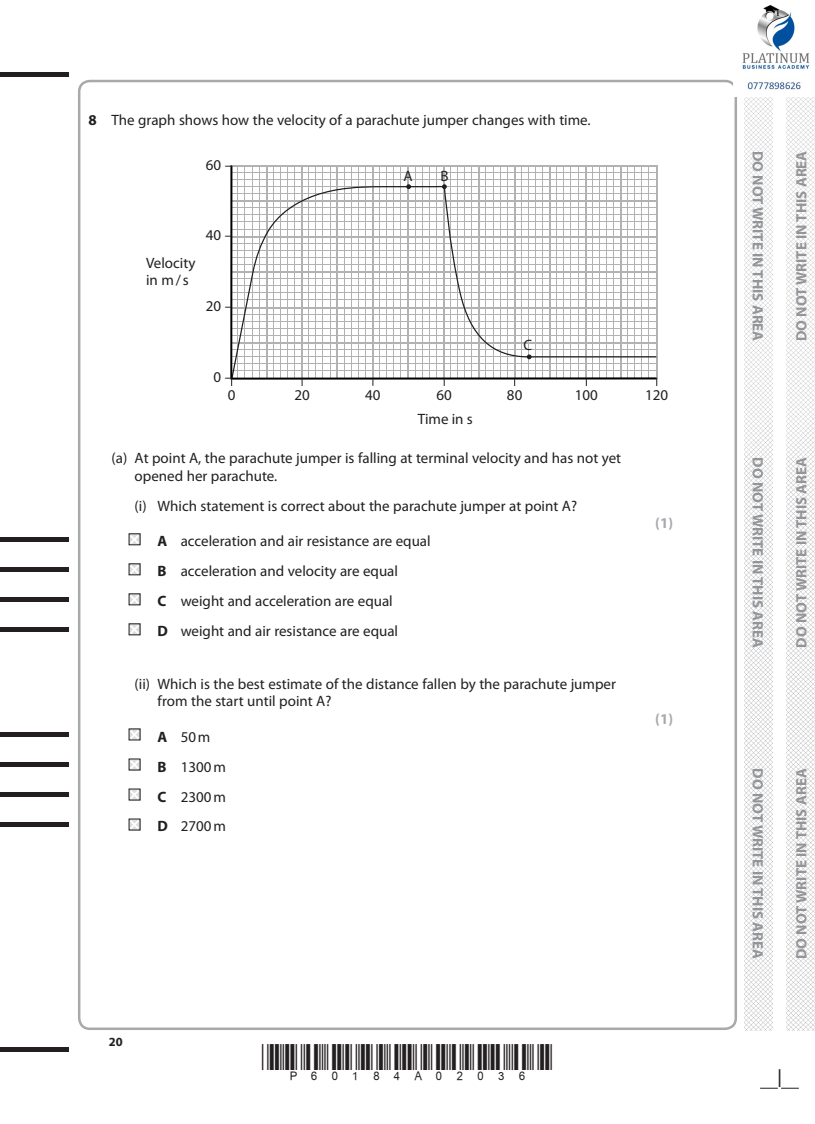
<style>
.page{position:relative;width:815px;height:1124px;background:#fff}
.page>*{position:absolute;margin:0;border:0;box-sizing:border-box;transform-origin:0 0}
.t1{font:15px/30px "Myriad Pro";color:#231f20}
.t2{font:700 15px "Myriad Pro";color:#939598}
.t3{font:700 15px "Myriad Pro";color:#a8a9ad}
.t4{font:700 12.5px "Myriad Pro";color:#231f20}
.s1{font-weight:700}
</style>
<div class="page">
<div style="left:0;top:72px;width:69px;height:5px;background:#231f20"></div>
<hr style="left:0;top:1047px;width:69px;height:4px;background:#231f20">
<svg style="left:760px;top:1069px;width:39px;height:19px"></svg>
<img style="left:744px;top:97px;width:28px;height:932px">
<img style="left:787px;top:97px;width:28px;height:932px">
<svg style="left:230px;top:165px;width:428px;height:215px"></svg>
<svg style="left:128px;top:533px;width:13px;height:13px"></svg>
<svg style="left:128px;top:563px;width:13px;height:13px"></svg>
<svg style="left:128px;top:593px;width:13px;height:13px"></svg>
<svg style="left:128px;top:623px;width:13px;height:13px"></svg>
<hr style="left:0;top:537px;width:69px;height:4px;background:#231f20">
<hr style="left:0;top:567px;width:69px;height:4px;background:#231f20">
<hr style="left:0;top:597px;width:69px;height:4px;background:#231f20">
<hr style="left:0;top:627px;width:69px;height:4px;background:#231f20">
<svg style="left:128px;top:728px;width:13px;height:13px"></svg>
<svg style="left:128px;top:758px;width:13px;height:13px"></svg>
<svg style="left:128px;top:788px;width:13px;height:13px"></svg>
<svg style="left:128px;top:818px;width:13px;height:13px"></svg>
<hr style="left:0;top:732px;width:69px;height:4px;background:#231f20">
<hr style="left:0;top:762px;width:69px;height:4px;background:#231f20">
<hr style="left:0;top:792px;width:69px;height:4px;background:#231f20">
<hr style="left:0;top:822px;width:69px;height:4px;background:#231f20">
<img style="left:742px;top:5px;width:68px;height:86px">
<p class="t1" style="left:89px;top:104px;width:504px"><span class="s1">8</span> The graph shows how the velocity of a parachute jumper changes with time.</p>
<p class="t1" style="left:206px;top:149px;width:28px">60 –</p>
<p class="t1" style="left:404px;top:160px;width:11px">A</p>
<p class="t1" style="left:440px;top:160px;width:10px">B</p>
<p class="t1" style="left:146px;top:254px;width:51px;line-height:17.5px">Velocity in m/s</p>
<p class="t1" style="left:206px;top:220px;width:28px">40 –</p>
<p class="t1" style="left:206px;top:291px;width:28px">20 –</p>
<p class="t1" style="left:213px;top:362px;width:20px">0 –</p>
<p class="t1" style="left:523px;top:329px;width:10px">C</p>
<p class="t1" style="left:228px;top:380px;width:9px">0</p>
<p class="t1" style="left:294px;top:380px;width:17px">20</p>
<p class="t1" style="left:365px;top:379px;width:17px">40</p>
<p class="t1" style="left:437px;top:380px;width:17px">60</p>
<p class="t1" style="left:507px;top:380px;width:17px">80</p>
<p class="t1" style="left:575px;top:380px;width:25px">100</p>
<p class="t1" style="left:645px;top:380px;width:25px">120</p>
<p class="t1" style="left:418px;top:403px;width:56px">Time in s</p>
<p class="t1" style="left:135px;top:449px;width:488px;line-height:17.5px;text-indent:-23px">(a) At point A, the parachute jumper is falling at terminal velocity and has not yet opened her parachute.</p>
<p class="t1" style="left:135px;top:490px;width:444px">(i) Which statement is correct about the parachute jumper at point A?</p>
<p class="t1" style="left:158px;top:525px;width:275px"><span class="s1">A</span> acceleration and air resistance are equal <span class="s1">B</span> acceleration and velocity are equal<br><span class="s1">C</span> weight and acceleration are equal<br><span class="s1">D</span> weight and air resistance are equal</p>
<p class="t1" style="left:158px;top:674px;width:460px;line-height:17.5px;text-indent:-23px">(ii) Which is the best estimate of the distance fallen by the parachute jumper from the start until point A?</p>
<p class="t1" style="left:158px;top:721px;width:70px"><span class="s1">A</span> 50m<br><span class="s1">B</span> 1300m<br><span class="s1">C</span> 2300m<br><span class="s1">D</span> 2700m</p>
<p class="t3" style="left:655px;top:513px;width:20px">(1)</p>
<p class="t3" style="left:655px;top:709px;width:20px">(1)</p>
<p class="t4" style="left:109px;top:1033px;width:15px">20</p>
<p class="t2" style="left:767px;top:151px;width:192px;rotate:90deg">DO NOT WRITE IN THIS AREA</p>
<p class="t2" style="left:792px;top:341px;width:192px;rotate:-90deg">DO NOT WRITE IN THIS AREA</p>
<p class="t2" style="left:767px;top:457px;width:192px;rotate:90deg">DO NOT WRITE IN THIS AREA</p>
<p class="t2" style="left:792px;top:647px;width:192px;rotate:-90deg">DO NOT WRITE IN THIS AREA</p>
<p class="t2" style="left:767px;top:768px;width:192px;rotate:90deg">DO NOT WRITE IN THIS AREA</p>
<p class="t2" style="left:792px;top:958px;width:192px;rotate:-90deg">DO NOT WRITE IN THIS AREA</p>
</div>
